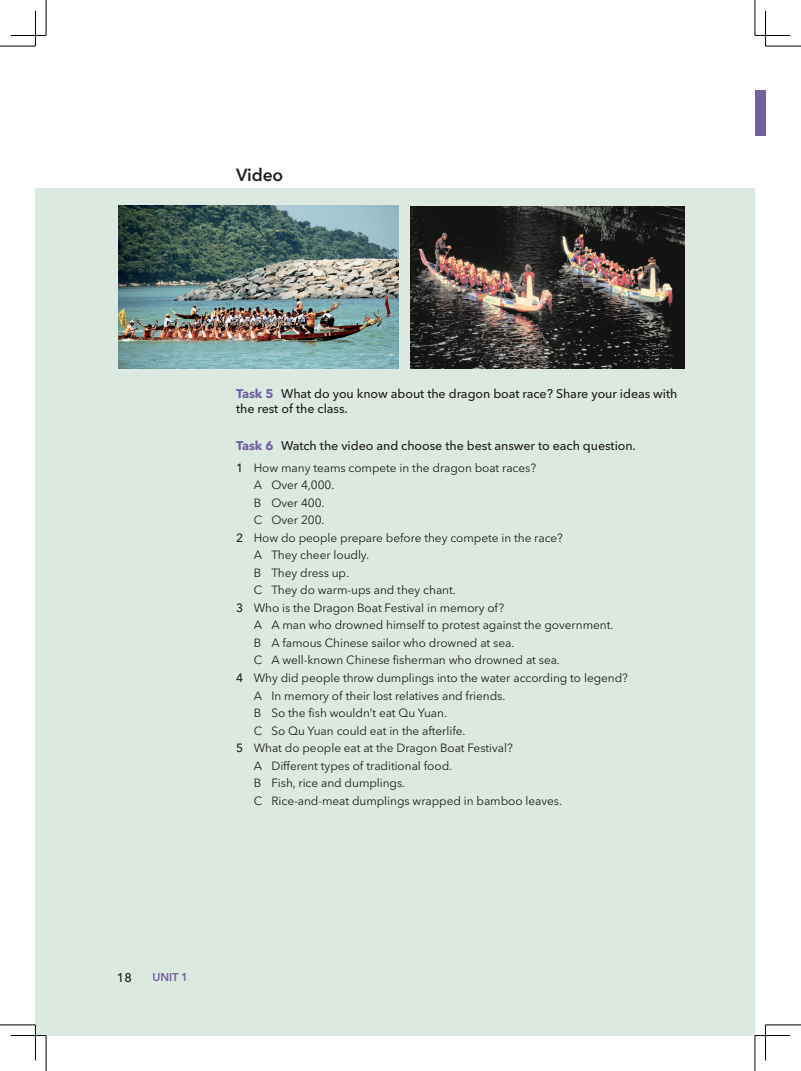
<style>
.page{position:relative;width:801px;height:1071px;background:#fff}
.page>*{position:absolute;margin:0;border:0;box-sizing:border-box;transform-origin:0 0}
.t1{font:600 17.5px "Avenir Next";letter-spacing:-.005em;color:#231f20}
.t2{font:500 12.5px/15px "Avenir Next";letter-spacing:-.005em;color:#231f20}
.t3{font:11.88px "Avenir Next";letter-spacing:-.005em;color:#231f20}
.t4{font:600 11.25px "Avenir Next";color:#7261a1}
.s1{font-weight:700;color:#7261a1}
.s2{font-weight:500}
</style>
<div class="page">
<div style="left:755px;top:90px;width:10px;height:45px;background:#7261a1"></div>
<div style="left:35px;top:188px;width:720px;height:847px;background:#dbe9e0"></div>
<img style="left:118px;top:206px;width:281px;height:162px">
<img style="left:411px;top:206px;width:273px;height:162px">
<hr style="left:0;top:46px;width:35px;height:1px;background:#000">
<hr style="left:765px;top:46px;width:36px;height:1px;background:#000">
<hr style="left:0;top:1024px;width:35px;height:1px;background:#000">
<hr style="left:765px;top:1024px;width:36px;height:1px;background:#000">
<hr style="left:46px;top:0;width:1px;height:35px;background:#000">
<hr style="left:46px;top:1035px;width:1px;height:35px;background:#000">
<hr style="left:755px;top:0;width:1px;height:35px;background:#000">
<hr style="left:755px;top:1035px;width:1px;height:35px;background:#000">
<hr style="left:11px;top:35px;width:35px;height:1px;background:#000">
<hr style="left:755px;top:35px;width:35px;height:1px;background:#000">
<hr style="left:11px;top:1034px;width:35px;height:1px;background:#000">
<hr style="left:755px;top:1034px;width:35px;height:1px;background:#000">
<hr style="left:35px;top:11px;width:1px;height:35px;background:#000">
<hr style="left:35px;top:1024px;width:1px;height:35px;background:#000">
<hr style="left:765px;top:11px;width:1px;height:35px;background:#000">
<hr style="left:765px;top:1024px;width:1px;height:35px;background:#000">
<h1 class="t1" style="left:236px;top:164px;width:49px">Video</h1>
<p class="t2" style="left:236px;top:386px;width:443px"><span class="s1">Task 5</span> What do you know about the dragon boat race? Share your ideas with the rest of the class.</p>
<p class="t2" style="left:236px;top:438px;width:401px"><span class="s1">Task 6</span> Watch the video and choose the best answer to each question.</p>
<p class="t3" style="left:236px;top:460px;width:302px"><span class="s2">1</span> How many teams compete in the dragon boat races?</p>
<p class="t3" style="left:254px;top:478px;width:82px">A Over 4,000.</p>
<p class="t3" style="left:254px;top:495px;width:72px">B Over 400.</p>
<p class="t3" style="left:254px;top:513px;width:72px">C Over 200.</p>
<p class="t3" style="left:236px;top:530px;width:328px"><span class="s2">2</span> How do people prepare before they compete in the race?</p>
<p class="t3" style="left:254px;top:548px;width:117px">A They cheer loudly.</p>
<p class="t3" style="left:254px;top:565px;width:97px">B They dress up.</p>
<p class="t3" style="left:254px;top:583px;width:204px">C They do warm-ups and they chant.</p>
<p class="t3" style="left:236px;top:600px;width:270px"><span class="s2">3</span> Who is the Dragon Boat Festival in memory of?</p>
<p class="t3" style="left:254px;top:618px;width:361px">A A man who drowned himself to protest against the government.</p>
<p class="t3" style="left:254px;top:635px;width:262px">B A famous Chinese sailor who drowned at sea.</p>
<p class="t3" style="left:254px;top:653px;width:308px">C A well-known Chinese fisherman who drowned at sea.</p>
<p class="t3" style="left:236px;top:670px;width:393px"><span class="s2">4</span> Why did people throw dumplings into the water according to legend?</p>
<p class="t3" style="left:254px;top:688px;width:253px">A In memory of their lost relatives and friends.</p>
<p class="t3" style="left:254px;top:705px;width:195px">B So the fish wouldn’t eat Qu Yuan.</p>
<p class="t3" style="left:254px;top:723px;width:213px">C So Qu Yuan could eat in the afterlife.</p>
<p class="t3" style="left:236px;top:740px;width:278px"><span class="s2">5</span> What do people eat at the Dragon Boat Festival?</p>
<p class="t3" style="left:254px;top:758px;width:200px">A Different types of traditional food.</p>
<p class="t3" style="left:254px;top:775px;width:153px">B Fish, rice and dumplings.</p>
<p class="t3" style="left:254px;top:793px;width:310px">C Rice-and-meat dumplings wrapped in bamboo leaves.</p>
<p class="t2" style="left:117px;top:970px;width:16px">18</p>
<p class="t4" style="left:152px;top:970px;width:37px">UNIT 1</p>
</div>
